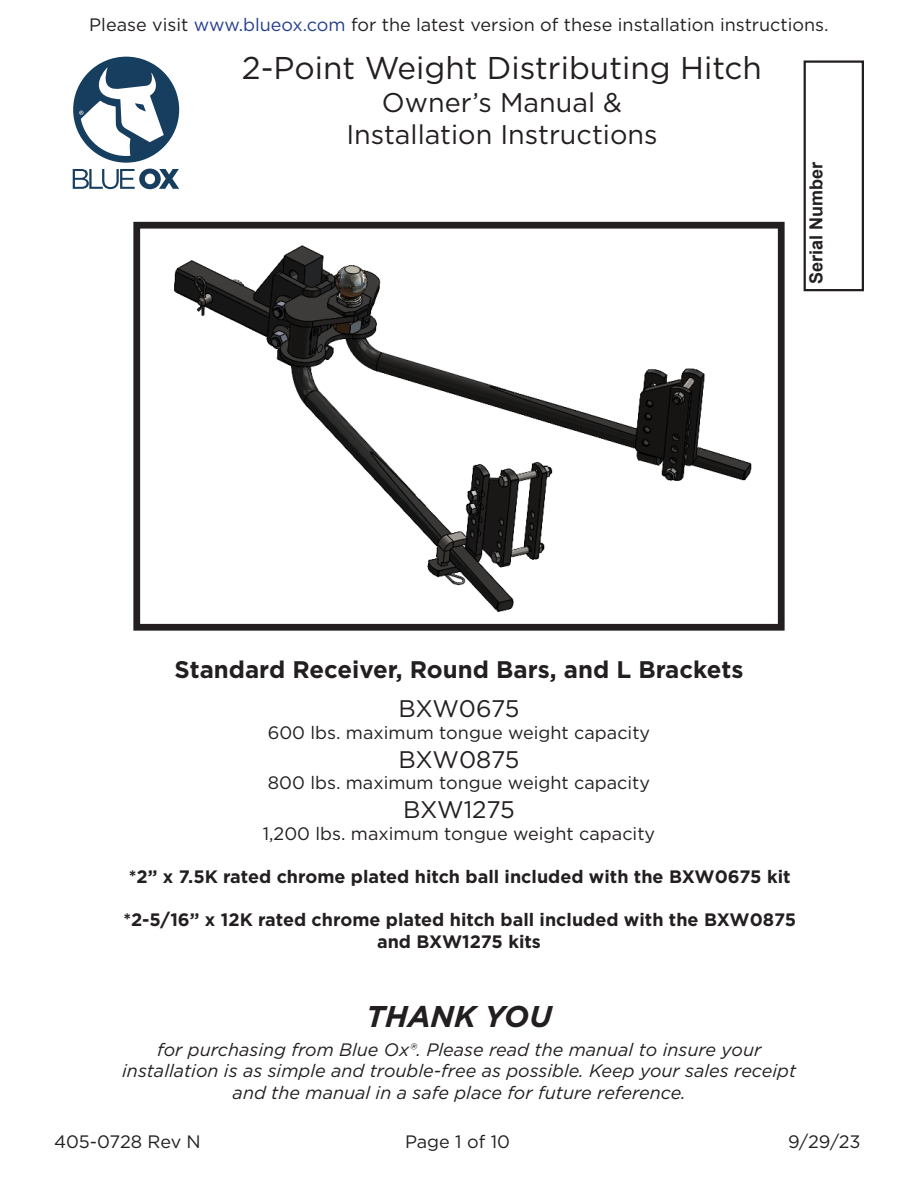
<style>
.page{position:relative;width:918px;height:1188px;background:#fff}
.page>*{position:absolute;margin:0;border:0;box-sizing:border-box;transform-origin:0 0}
.t1{font:31.5px "Gotham";color:#231f20}
.t2{font:italic 700 30px "Gotham";color:#231f20}
.t3{font:27px/32.4px "Gotham";color:#231f20;text-align:center}
.t4{font:700 24px "Gotham";color:#231f20}
.t5{font:24px "Gotham";letter-spacing:-.015em;color:#231f20}
.t6{font:18px "Gotham";color:#231f20}
.t7{font:italic 18px/21.6px "Gotham";color:#231f20;text-align:center}
.t8{font:700 18px/21.6px "Gotham";color:#231f20;text-align:center}
.t9{font:700 18px "Arial";color:#231f20}
.s1{color:#253f8e}
</style>
<div class="page">
<svg style="left:73px;top:169px;width:106px;height:20px"></svg>
<div style="left:73px;top:57px;width:106px;height:106px;border:7px solid #163e5e;border-radius:50%"></div>
<svg style="left:77px;top:60px;width:99px;height:98px"></svg>
<div style="left:804px;top:60px;width:60px;height:231px;border:2px solid #231f20"></div>
<img style="left:174px;top:245px;width:578px;height:367px">
<div style="left:133px;top:222px;width:652px;height:409px;border:7px solid #231f20"></div>
<p class="t6" style="left:89px;top:13px;width:741px">Please visit <span class="s1">www.blueox.com</span> for the latest version of these installation instructions.</p>
<h1 class="t1" style="left:242px;top:48px;width:522px">2-Point Weight Distributing Hitch</h1>
<h3 class="t3" style="left:346px;top:85px;width:313px">Owner’s Manual &amp;<br>Installation Instructions</h3>
<p class="t9" style="left:803px;top:284px;width:124px;rotate:-90deg">Serial Number</p>
<p class="t4" style="left:174px;top:653px;width:571px">Standard Receiver, Round Bars, and L Brackets</p>
<p class="t5" style="left:398px;top:694px;width:123px">BXW0675</p>
<p class="t6" style="left:268px;top:721px;width:384px">600 lbs. maximum tongue weight capacity</p>
<p class="t5" style="left:399px;top:744px;width:122px">BXW0875</p>
<p class="t6" style="left:268px;top:772px;width:384px">800 lbs. maximum tongue weight capacity</p>
<p class="t5" style="left:403px;top:794px;width:113px">BXW1275</p>
<p class="t6" style="left:263px;top:822px;width:394px">1,200 lbs. maximum tongue weight capacity</p>
<p class="t8" style="left:129px;top:866px;width:663px">*2” x 7.5K rated chrome plated hitch ball included with the BXW0675 kit</p>
<p class="t8" style="left:123px;top:909px;width:674px">*2-5/16” x 12K rated chrome plated hitch ball included with the BXW0875 and BXW1275 kits</p>
<p class="t2" style="left:366px;top:997px;width:187px">THANK YOU</p>
<p class="t7" style="left:122px;top:1038px;width:676px">for purchasing from Blue Ox®. Please read the manual to insure your installation is as simple and trouble-free as possible. Keep your sales receipt and the manual in a safe place for future reference.</p>
<p class="t6" style="left:54px;top:1131px;width:148px">405-0728 Rev N</p>
<p class="t6" style="left:405px;top:1131px;width:107px">Page 1 of 10</p>
<p class="t6" style="left:788px;top:1131px;width:74px">9/29/23</p>
</div>
